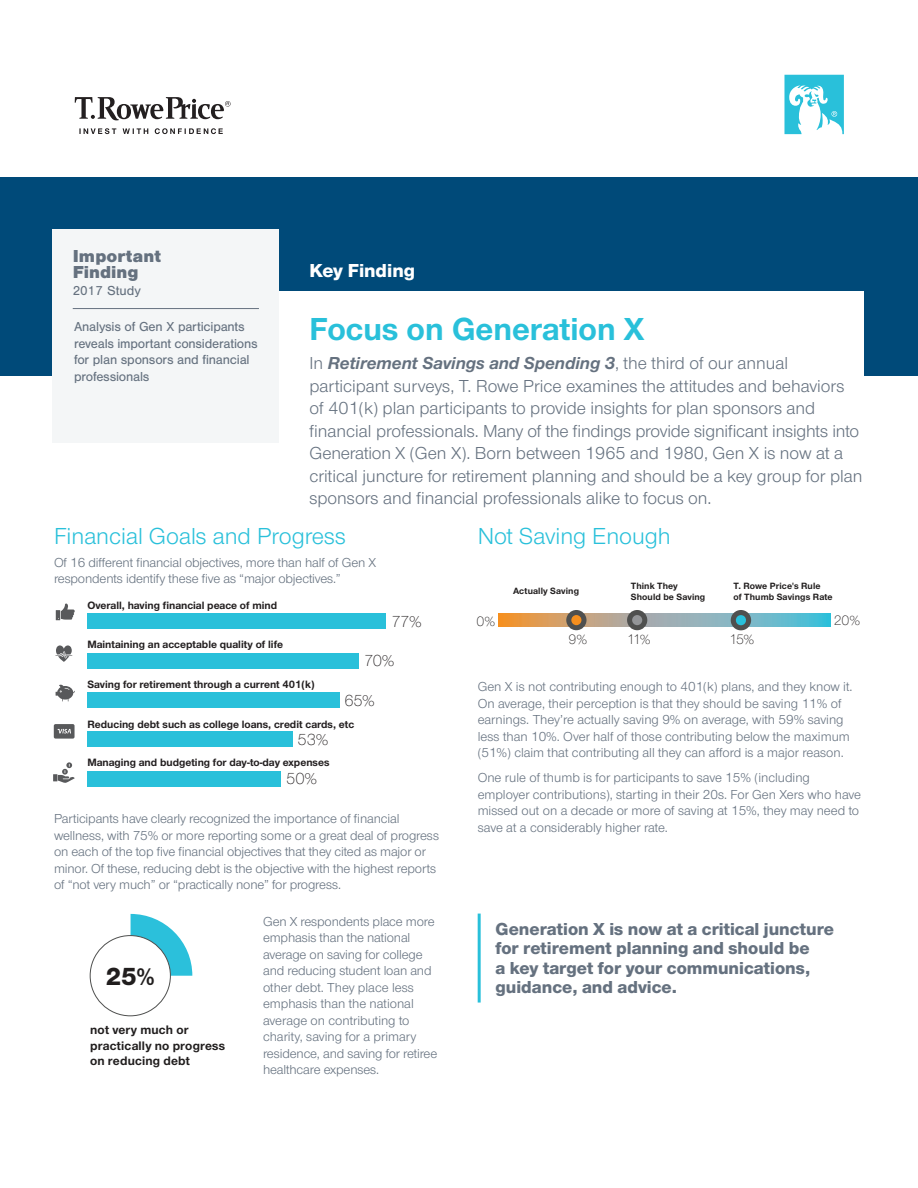
<style>
.page{position:relative;width:918px;height:1188px;background:#fff}
.page>*{position:absolute;margin:0;border:0;box-sizing:border-box;transform-origin:0 0}
.t1{font:700 33px "Nimbus Sans Novus";color:#29c0da}
.t2{font:800 25.65px "Nimbus Sans Novus";color:#211e1e}
.t3{font:24px "Nimbus Sans Novus";color:#29c0da}
.t4{font:800 19.5px "Nimbus Sans Novus";color:#fff}
.t5{font:18px/22.5px "Nimbus Sans Novus";color:#65717f}
.t6{font:800 18px/19.5px "Nimbus Sans Novus";color:#65717f}
.t7{font:900 18px/16.5px "Nimbus San";color:#65717f}
.t8{font:300 16.5px "Nimbus Sans Novus";letter-spacing:-.01em;color:#231f20}
.t9{font:300 14.1px "Nimbus Sans Novus";color:#211e1e}
.t10{font:300 14.1px "Nimbus Sans Novus";color:#231f20}
.t11{font:13.5px/16.5px "Nimbus Sans Novus";letter-spacing:-.01em;color:#65717f}
.t12{font:13.5px/16.5px "Nimbus San";letter-spacing:-.015em;color:#65717f}
.t13{font:700 12.9px/15.5px "Nimbus Sans Novus";letter-spacing:.015em;color:#211e1e}
.t14{font:700 11.1px "Nimbus Sans Novus";color:#231f20}
.t15{font:700 9.45px/11.2px "Nimbus Sans Novus";letter-spacing:.01em;color:#211e1e}
.s1{font-weight:700;font-style:italic}
</style>
<div class="page">
<svg style="left:784px;top:75px;width:60px;height:59px"></svg>
<svg style="left:79px;top:128px;width:144px;height:6px"></svg>
<svg style="left:75px;top:97px;width:156px;height:23px"></svg>
<div style="left:0;top:177px;width:918px;height:199px;background:#004a79"></div>
<div style="left:53px;top:291px;width:811px;height:225px;background:#fff"></div>
<div style="left:52px;top:229px;width:227px;height:214px;background:#f4f6f7"></div>
<hr style="left:73px;top:308px;width:186px;height:1px;background:#65717f">
<hr style="left:478px;top:914px;width:3px;height:89px;background:#29c0da">
<svg style="left:498px;top:613px;width:332px;height:14px"></svg>
<div style="left:566px;top:610px;width:21px;height:20px;background:#4f504f;border-radius:50%"></div>
<div style="left:571px;top:615px;width:10px;height:10px;background:#f68f1e;border-radius:50%"></div>
<div style="left:627px;top:610px;width:20px;height:20px;background:#4f504f;border-radius:50%"></div>
<div style="left:632px;top:615px;width:10px;height:10px;background:#939598;border-radius:50%"></div>
<div style="left:731px;top:610px;width:20px;height:20px;background:#4f504f;border-radius:50%"></div>
<svg style="left:735px;top:615px;width:11px;height:11px"></svg>
<svg style="left:131px;top:914px;width:61px;height:62px"></svg>
<div style="left:90px;top:936px;width:80px;height:80px;background:#fff;border-radius:50%"></div>
<div style="left:90px;top:935px;width:81px;height:81px;border:1px solid #4f504f;border-radius:50%"></div>
<div style="left:87px;top:614px;width:299px;height:15px;background:#29c0da"></div>
<div style="left:87px;top:653px;width:272px;height:15px;background:#29c0da"></div>
<div style="left:87px;top:692px;width:253px;height:16px;background:#29c0da"></div>
<div style="left:87px;top:732px;width:206px;height:15px;background:#29c0da"></div>
<div style="left:87px;top:771px;width:194px;height:15px;background:#29c0da"></div>
<svg style="left:55px;top:645px;width:17px;height:17px"></svg>
<svg style="left:54px;top:724px;width:21px;height:15px"></svg>
<svg style="left:53px;top:762px;width:22px;height:21px"></svg>
<svg style="left:56px;top:685px;width:19px;height:16px"></svg>
<svg style="left:56px;top:604px;width:19px;height:16px"></svg>
<h3 class="t7" style="left:73px;top:248px;width:90px">Important<br>Finding</h3>
<p class="t12" style="left:73px;top:282px;width:70px">2017 Study</p>
<p class="t12" style="left:74px;top:319px;width:185px">Analysis of Gen X participants reveals important considerations for plan sponsors and financial professionals</p>
<h3 class="t4" style="left:310px;top:257px;width:107px">Key Finding</h3>
<h1 class="t1" style="left:310px;top:307px;width:336px">Focus on Generation X</h1>
<p class="t5" style="left:310px;top:351px;width:554px">In <span class="s1">Retirement Savings and Spending 3</span>, the third of our annual participant surveys, T. Rowe Price examines the attitudes and behaviors of 401(k) plan participants to provide insights for plan sponsors and financial professionals. Many of the findings provide significant insights into Generation X (Gen X). Born between 1965 and 1980, Gen X is now at a critical juncture for retirement planning and should be a key group for plan sponsors and financial professionals alike to focus on.</p>
<h3 class="t3" style="left:54px;top:521px;width:294px">Financial Goals and Progress</h3>
<p class="t11" style="left:54px;top:554px;width:324px">Of 16 different financial objectives, more than half of Gen X respondents identify these five as “major objectives.”</p>
<p class="t14" style="left:87px;top:597px;width:191px">Overall, having financial peace of mind</p>
<p class="t14" style="left:87px;top:637px;width:197px">Maintaining an acceptable quality of life</p>
<p class="t14" style="left:87px;top:677px;width:229px">Saving for retirement through a current 401(k)</p>
<p class="t8" style="left:391px;top:610px;width:32px">77%</p>
<p class="t8" style="left:364px;top:650px;width:32px">70%</p>
<p class="t8" style="left:345px;top:689px;width:32px">65%</p>
<p class="t14" style="left:87px;top:716px;width:268px">Reducing debt such as college loans, credit cards, etc</p>
<p class="t8" style="left:298px;top:729px;width:32px">53%</p>
<p class="t8" style="left:286px;top:767px;width:33px">50%</p>
<p class="t14" style="left:87px;top:754px;width:244px">Managing and budgeting for day-to-day expenses</p>
<p class="t11" style="left:54px;top:810px;width:387px">Participants have clearly recognized the importance of financial wellness, with 75% or more reporting some or a great deal of progress on each of the top five financial objectives that they cited as major or minor. Of these, reducing debt is the objective with the highest reports of “not very much” or “practically none” for progress.</p>
<p class="t11" style="left:263px;top:913px;width:176px">Gen X respondents place more emphasis than the national average on saving for college and reducing student loan and other debt. They place less emphasis than the national average on contributing to charity, saving for a primary residence, and saving for retiree healthcare expenses.</p>
<h2 class="t2" style="left:106px;top:958px;width:51px">25%</h2>
<p class="t13" style="left:90px;top:1022px;width:137px">not very much or practically no progress on reducing debt</p>
<h3 class="t3" style="left:478px;top:521px;width:195px">Not Saving Enough</h3>
<p class="t15" style="left:513px;top:585px;width:68px">Actually Saving</p>
<p class="t15" style="left:631px;top:580px;width:76px">Think They<br>Should be Saving</p>
<p class="t15" style="left:733px;top:580px;width:101px">T. Rowe Price's Rule<br>of Thumb Savings Rate</p>
<p class="t9" style="left:627px;top:630px;width:25px">11%</p>
<p class="t9" style="left:729px;top:630px;width:26px">15%</p>
<p class="t9" style="left:477px;top:611px;width:20px">0%</p>
<p class="t10" style="left:834px;top:611px;width:28px">20%</p>
<p class="t9" style="left:569px;top:630px;width:20px">9%</p>
<p class="t11" style="left:478px;top:678px;width:376px">Gen X is not contributing enough to 401(k) plans, and they know it.<br>On average, their perception is that they should be saving 11% of earnings. They’re actually saving 9% on average, with 59% saving less than 10%. Over half of those contributing below the maximum (51%) claim that contributing all they can afford is a major reason.</p>
<p class="t11" style="left:478px;top:769px;width:385px">One rule of thumb is for participants to save 15% (including employer contributions), starting in their 20s. For Gen Xers who have missed out on a decade or more of saving at 15%, they may need to save at a considerably higher rate.</p>
<h3 class="t6" style="left:495px;top:918px;width:340px">Generation X is now at a critical juncture for retirement planning and should be<br>a key target for your communications, guidance, and advice.</h3>
</div>
